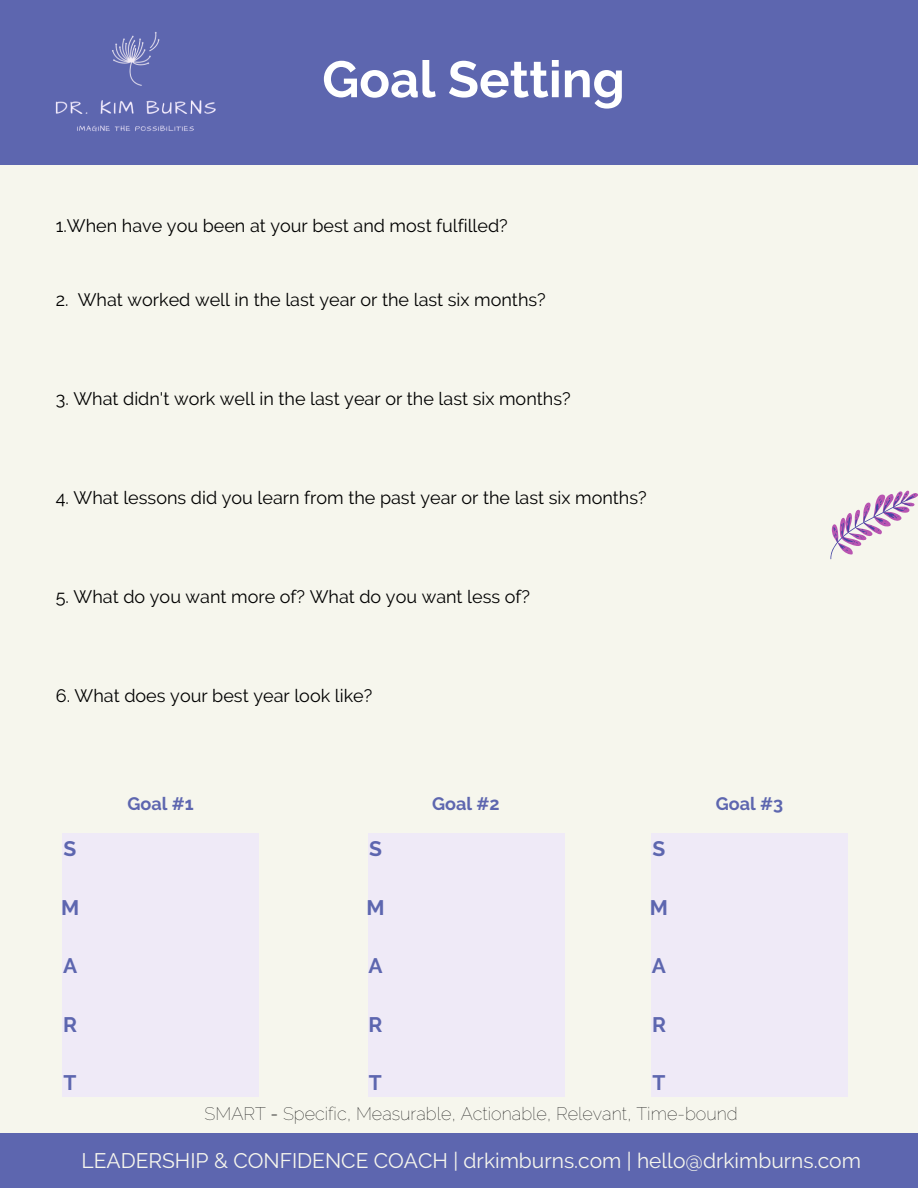
<style>
.page{position:relative;width:918px;height:1188px;background:#f6f6ed}
.page>*{position:absolute;margin:0;border:0;box-sizing:border-box;transform-origin:0 0}
.t1{font:700 51px "Raleway";color:#fff}
.t2{font:21px "Raleway";color:#f6f6ed}
.t3{font:700 21px "Raleway";color:#5d66af}
.t4{font:18px "Raleway";color:#000}
.t5{font:100 18px "Raleway";color:#000}
.t6{font:700 18px "Raleway";color:#5d66af}
</style>
<div class="page">
<div style="left:0;top:1133px;width:918px;height:55px;background:#5d66af"></div>
<div style="left:0;top:0;width:918px;height:164px;background:#5d66af"></div>
<img style="left:55px;top:32px;width:161px;height:100px">
<div style="left:62px;top:833px;width:197px;height:263px;background:#efeaf7"></div>
<div style="left:368px;top:833px;width:196px;height:263px;background:#efeaf7"></div>
<div style="left:651px;top:833px;width:197px;height:263px;background:#efeaf7"></div>
<svg style="left:830px;top:491px;width:88px;height:68px"></svg>
<p class="t1" style="left:322px;top:49px;width:304px">Goal Setting</p>
<p class="t4" style="left:56px;top:215px;width:453px">1.When have you been at your best and most fulfilled?</p>
<p class="t4" style="left:56px;top:289px;width:492px">2. What worked well in the last year or the last six months?</p>
<p class="t4" style="left:56px;top:388px;width:516px">3. What didn't work well in the last year or the last six months?</p>
<p class="t4" style="left:56px;top:487px;width:592px">4. What lessons did you learn from the past year or the last six months?</p>
<p class="t4" style="left:56px;top:586px;width:476px">5. What do you want more of? What do you want less of?</p>
<p class="t4" style="left:56px;top:685px;width:318px">6. What does your best year look like?</p>
<p class="t6" style="left:127px;top:793px;width:68px">Goal #1</p>
<p class="t6" style="left:432px;top:793px;width:69px">Goal #2</p>
<p class="t6" style="left:716px;top:793px;width:69px">Goal #3</p>
<p class="t3" style="left:64px;top:837px;width:14px">S</p>
<p class="t3" style="left:369px;top:837px;width:14px">S</p>
<p class="t3" style="left:653px;top:837px;width:14px">S</p>
<p class="t3" style="left:61px;top:895px;width:20px">M</p>
<p class="t3" style="left:366px;top:895px;width:20px">M</p>
<p class="t3" style="left:650px;top:895px;width:20px">M</p>
<p class="t3" style="left:63px;top:954px;width:16px">A</p>
<p class="t3" style="left:368px;top:954px;width:16px">A</p>
<p class="t3" style="left:652px;top:954px;width:16px">A</p>
<p class="t3" style="left:63px;top:1012px;width:15px">R</p>
<p class="t3" style="left:368px;top:1012px;width:15px">R</p>
<p class="t3" style="left:652px;top:1012px;width:15px">R</p>
<p class="t3" style="left:64px;top:1071px;width:14px">T</p>
<p class="t3" style="left:369px;top:1071px;width:14px">T</p>
<p class="t3" style="left:653px;top:1071px;width:14px">T</p>
<p class="t5" style="left:205px;top:1103px;width:535px">SMART = Specific, Measurable, Actionable, Relevant, Time-bound</p>
<p class="t2" style="left:81px;top:1149px;width:781px">LEADERSHIP &amp; CONFIDENCE COACH | drkimburns.com | hello@drkimburns.com</p>
</div>
